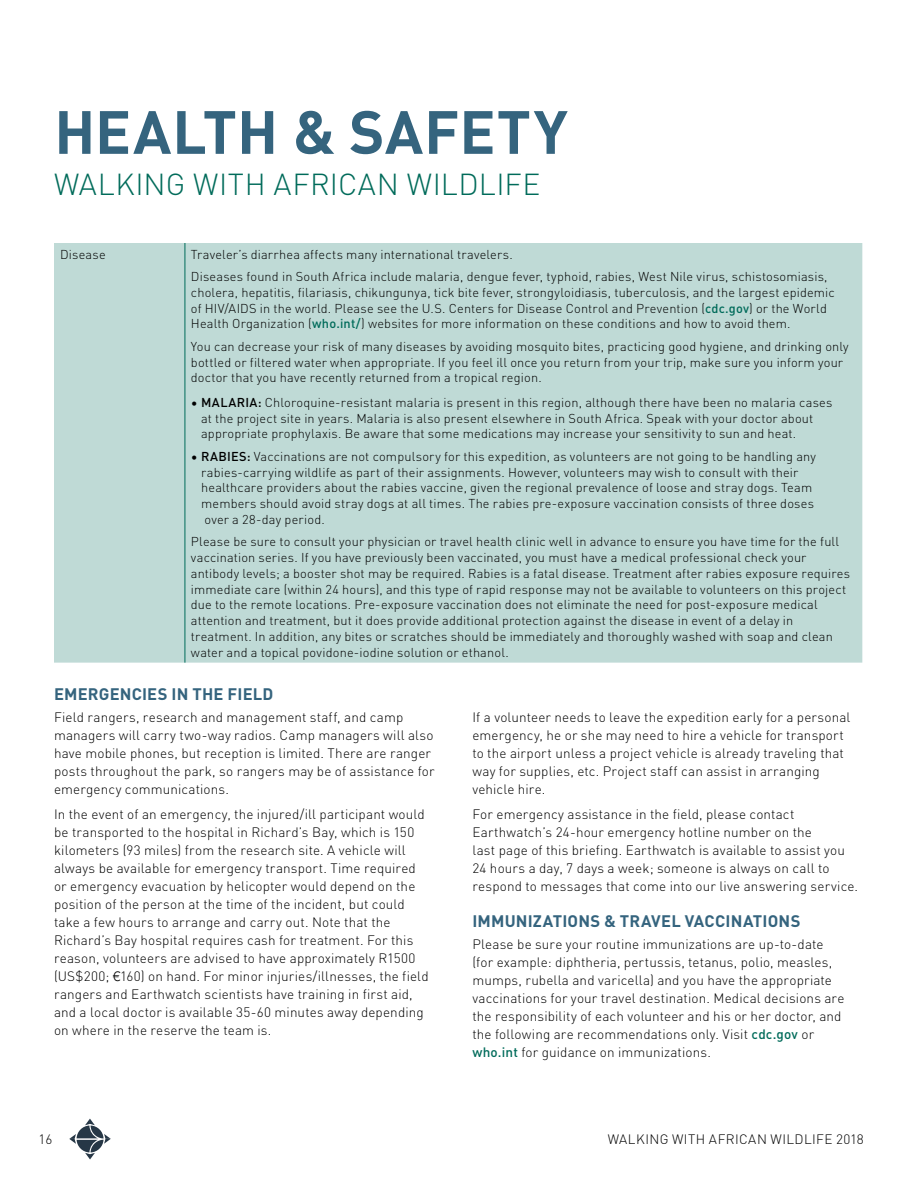
<style>
.page{position:relative;width:918px;height:1188px;background:#fff}
.page>*{position:absolute;margin:0;border:0;box-sizing:border-box;transform-origin:0 0}
.t1{font:700 60px "DINOT";letter-spacing:.01em;color:#35647e}
.t2{font:300 30px "DINOT";letter-spacing:.015em;color:#006b5a}
.t3{font:700 16.5px "DINOT";letter-spacing:.01em;color:#35647e}
.t4{font:300 13.5px/18px "DINOT";letter-spacing:.01em;color:#000}
.t5{font:300 13.5px "DINOT";letter-spacing:.035em;color:#000}
.t6{font:300 12.75px/15.8px "DINOT";letter-spacing:.015em;color:#000}
.s1{font-weight:500;color:#006b5a}
.s2{font-weight:500}
.s3{font-family:"Helvetica Neue"}
</style>
<div class="page">
<div style="left:54px;top:243px;width:808px;height:420px;background:#bfdad6"></div>
<hr style="left:185px;top:243px;width:1px;height:420px;background:#006b5a">
<svg style="left:69px;top:1119px;width:42px;height:41px"></svg>
<h1 class="t1" style="left:54px;top:85px;width:515px">HEALTH &amp; SAFETY</h1>
<h2 class="t2" style="left:54px;top:161px;width:488px">WALKING WITH AFRICAN WILDLIFE</h2>
<p class="t6" style="left:60px;top:245px;width:47px">Disease</p>
<p class="t6" style="left:191px;top:242px;width:638px;line-height:22.5px">Traveler’s diarrhea affects many international travelers.<br>Diseases found in South Africa include malaria, dengue fever, typhoid, rabies, West Nile virus, schistosomiasis,</p>
<p class="t6" style="left:191px;top:283px;width:645px">cholera, hepatitis, filariasis, chikungunya, tick bite fever, strongyloidiasis, tuberculosis, and the largest epidemic of HIV/AIDS in the world. Please see the U.S. Centers for Disease Control and Prevention (<span class="s1">cdc.gov</span>) or the World<br>Health Organization (<span class="s1">who.int/</span>) websites for more information on these conditions and how to avoid them.</p>
<p class="t6" style="left:191px;top:337px;width:659px">You can decrease your risk of many diseases by avoiding mosquito bites, practicing good hygiene, and drinking only bottled or filtered water when appropriate. If you feel ill once you return from your trip, make sure you inform your doctor that you have recently returned from a tropical region.</p>
<p class="t6" style="left:201px;top:393px;width:633px;text-indent:-10px">• <span class="s2">MALARIA:</span> Chloroquine-resistant malaria is present in this region, although there have been no malaria cases at the project site in years. Malaria is also present elsewhere in South Africa. Speak with your doctor about appropriate prophylaxis. Be aware that some medications may increase your sensitivity to sun and heat.</p>
<p class="t6" style="left:201px;top:447px;width:616px;text-indent:-10px">• <span class="s2">RABIES:</span> Vaccinations are not compulsory for this expedition, as volunteers are not going to be handling any rabies-carrying wildlife as part of their assignments. However, volunteers may wish to consult with their healthcare providers about the rabies vaccine, given the regional prevalence of loose and stray dogs. Team members should avoid stray dogs at all times. The rabies pre-exposure vaccination consists of three doses over a 28-day period.</p>
<p class="t6" style="left:191px;top:533px;width:661px">Please be sure to consult your physician or travel health clinic well in advance to ensure you have time for the full vaccination series. If you have previously been vaccinated, you must have a medical professional check your antibody levels; a booster shot may be required. Rabies is a fatal disease. Treatment after rabies exposure requires immediate care (within 24 hours), and this type of rapid response may not be available to volunteers on this project due to the remote locations. Pre-exposure vaccination does not eliminate the need for post-exposure medical attention and treatment, but it does provide additional protection against the disease in event of a delay in treatment. In addition, any bites or scratches should be immediately and thoroughly washed with soap and clean water and a topical povidone-iodine solution or ethanol.</p>
<p class="t3" style="left:54px;top:681px;width:221px">EMERGENCIES IN THE FIELD</p>
<p class="t4" style="left:54px;top:707px;width:382px">Field rangers, research and management staff, and camp managers will carry two-way radios. Camp managers will also have mobile phones, but reception is limited. There are ranger posts throughout the park, so rangers may be of assistance for emergency communications.</p>
<p class="t4" style="left:54px;top:804px;width:376px">In the event of an emergency, the injured/ill participant would be transported to the hospital in Richard’s Bay, which is 150 kilometers (93 miles) from the research site. A vehicle will always be available for emergency transport. Time required or emergency evacuation by helicopter would depend on the position of the person at the time of the incident, but could take a few hours to arrange and carry out. Note that the Richard’s Bay hospital requires cash for treatment. For this reason, volunteers are advised to have approximately R1500 (US$200; <span class="s3">€</span>160) on hand. For minor injuries/illnesses, the field rangers and Earthwatch scientists have training in first aid, and a local doctor is available 35-60 minutes away depending on where in the reserve the team is.</p>
<p class="t4" style="left:472px;top:707px;width:380px">If a volunteer needs to leave the expedition early for a personal emergency, he or she may need to hire a vehicle for transport to the airport unless a project vehicle is already traveling that way for supplies, etc. Project staff can assist in arranging vehicle hire.</p>
<p class="t4" style="left:472px;top:804px;width:387px">For emergency assistance in the field, please contact Earthwatch’s 24-hour emergency hotline number on the<br>last page of this briefing. Earthwatch is available to assist you 24 hours a day, 7 days a week; someone is always on call to respond to messages that come into our live answering service.</p>
<p class="t3" style="left:473px;top:908px;width:329px">IMMUNIZATIONS &amp; TRAVEL VACCINATIONS</p>
<p class="t4" style="left:472px;top:934px;width:374px">Please be sure your routine immunizations are up-to-date (for example: diphtheria, pertussis, tetanus, polio, measles, mumps, rubella and varicella) and you have the appropriate vaccinations for your travel destination. Medical decisions are the responsibility of each volunteer and his or her doctor, and the following are recommendations only. Visit <span class="s1">cdc.gov</span> or <span class="s1">who.int</span> for guidance on immunizations.</p>
<p class="t4" style="left:39px;top:1129px;width:15px">16</p>
<p class="t5" style="left:608px;top:1129px;width:258px">WALKING WITH AFRICAN WILDLIFE 2018</p>
</div>
